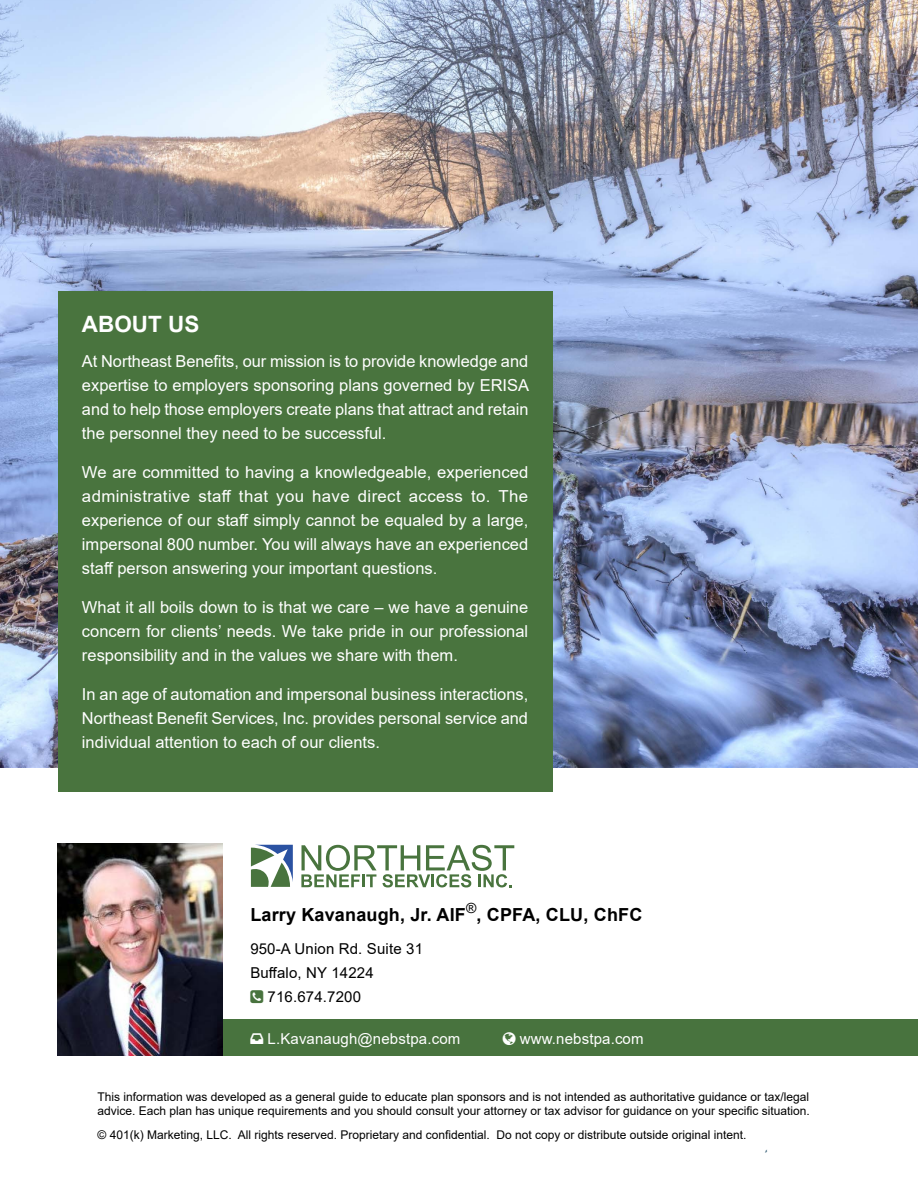
<style>
.page{position:relative;width:918px;height:1188px;background:#fff}
.page>*{position:absolute;margin:0;border:0;box-sizing:border-box;transform-origin:0 0}
.t1{font:700 22.5px "Arial";color:#fff}
.t2{font:700 18px "Arial";letter-spacing:.01em;color:#000}
.t3{font:16.5px/24px "Arial";color:#fff;text-align:justify}
.t4{font:15px "Arial";letter-spacing:.01em;color:#000}
.t5{font:15px "Arial";letter-spacing:.01em;color:#fff}
.t6{font:12px/14.4px "Arial";color:#000}
</style>
<div class="page">
<img style="left:0;top:0;width:918px;height:768px">
<div style="left:58px;top:292px;width:494px;height:500px;background:#49743e"></div>
<div style="left:82px;top:1019px;width:836px;height:37px;background:#48733e"></div>
<svg style="left:301px;top:845px;width:213px;height:42px"></svg>
<svg style="left:251px;top:845px;width:42px;height:42px"></svg>
<img style="left:58px;top:844px;width:164px;height:212px">
<h1 class="t1" style="left:82px;top:309px;width:119px">ABOUT US</h1>
<p class="t3" style="left:82px;top:349px;width:449px">At Northeast Benefits, our mission is to provide knowledge and expertise to employers sponsoring plans governed by ERISA and to help those employers create plans that attract and retain the personnel they need to be successful.</p>
<p class="t3" style="left:82px;top:460px;width:448px">We are committed to having a knowledgeable, experienced administrative staff that you have direct access to. The experience of our staff simply cannot be equaled by a large, impersonal 800 number. You will always have an experienced staff person answering your important questions.</p>
<p class="t3" style="left:82px;top:595px;width:448px">What it all boils down to is that we care – we have a genuine concern for clients’ needs. We take pride in our professional responsibility and in the values we share with them.</p>
<p class="t3" style="left:82px;top:682px;width:448px">In an age of automation and impersonal business interactions, Northeast Benefit Services, Inc. provides personal service and individual attention to each of our clients.</p>
<p class="t2" style="left:250px;top:902px;width:394px">Larry Kavanaugh, Jr. AIF<sup>®</sup>, CPFA, CLU, ChFC</p>
<p class="t4" style="left:250px;top:938px;width:174px">950-A Union Rd. Suite 31</p>
<p class="t4" style="left:250px;top:962px;width:125px">Buffalo, NY 14224</p>
<p class="t4" style="left:268px;top:986px;width:95px">716.674.7200</p>
<p class="t5" style="left:268px;top:1028px;width:194px">L.Kavanaugh@nebstpa.com</p>
<p class="t5" style="left:520px;top:1028px;width:125px">www.nebstpa.com</p>
<p class="t6" style="left:98px;top:1089px;width:714px">This information was developed as a general guide to educate plan sponsors and is not intended as authoritative guidance or tax/legal advice. Each plan has unique requirements and you should consult your attorney or tax advisor for guidance on your specific situation.</p>
<p class="t6" style="left:98px;top:1127px;width:651px">© 401(k) Marketing, LLC. All rights reserved. Proprietary and confidential. Do not copy or distribute outside original intent.</p>
</div>
